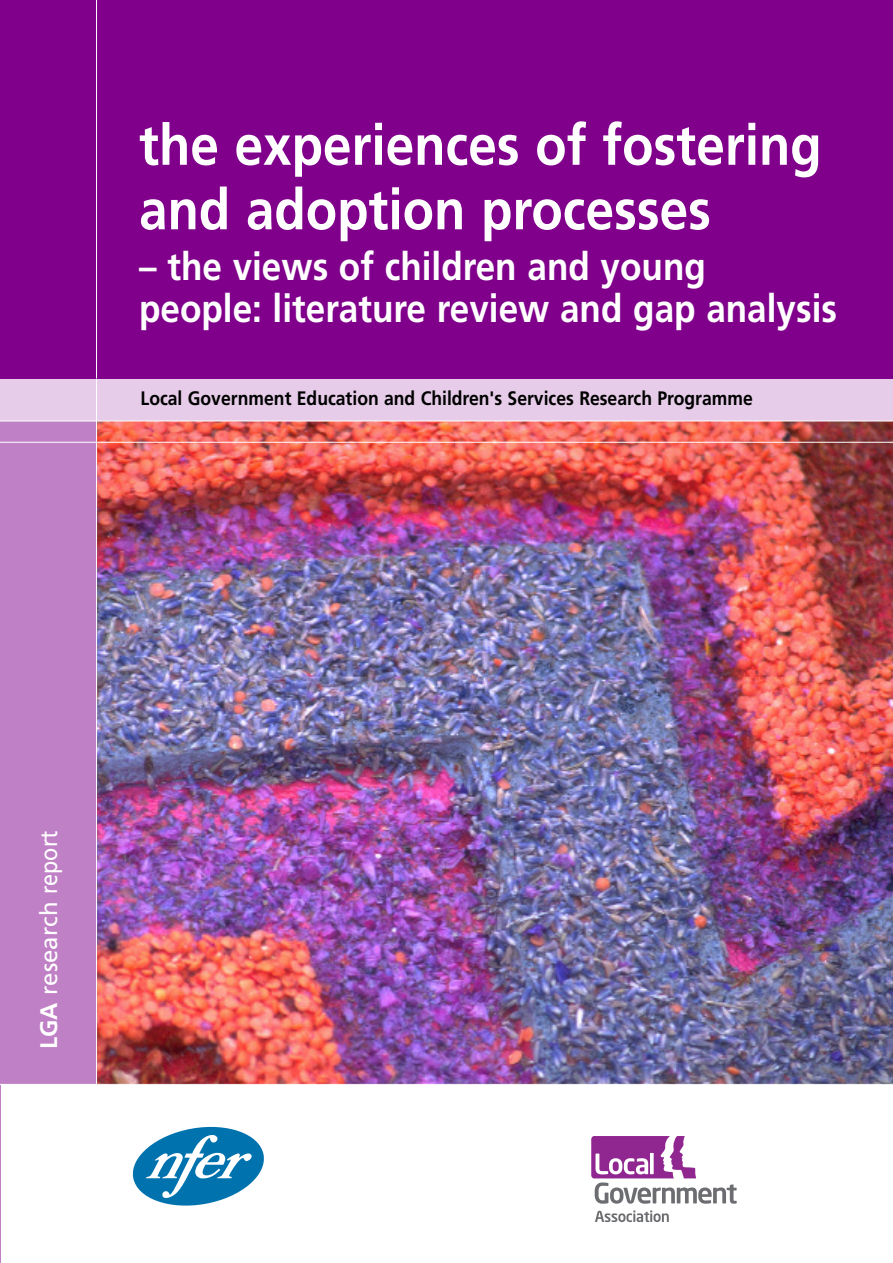
<style>
.page{position:relative;width:893px;height:1263px;background:#fff}
.page>*{position:absolute;margin:0;border:0;box-sizing:border-box;transform-origin:0 0}
.t1{font:700 57px/64.5px "Frutiger";color:#fff;scale:.9 1}
.t2{font:700 39px/42px "Frutiger";color:#fff;scale:.9 1}
.t3{font:24px "Frutiger";color:#fff}
.t4{font:700 19.5px "Frutiger";color:#000;scale:.9 1}
.s1{font-weight:700}
</style>
<div class="page">
<div style="left:0;top:378px;width:893px;height:43px;background:#e6cce8"></div>
<div style="left:0;top:0;width:893px;height:378px;background:#80008c"></div>
<div style="left:0;top:421px;width:893px;height:842px;background:#c080c6"></div>
<div style="left:2px;top:1084px;width:891px;height:179px;background:#fff"></div>
<svg style="left:0;top:378px;width:13px;height:1px"></svg>
<hr style="left:96px;top:0;width:1px;height:378px;background:#fff">
<hr style="left:13px;top:378px;width:880px;height:1px;background:#80008c">
<img style="left:97px;top:422px;width:796px;height:662px">
<hr style="left:0;top:442px;width:893px;height:1px;background:#fff">
<hr style="left:96px;top:378px;width:1px;height:885px;background:#fff">
<hr style="left:0;top:1084px;width:893px;height:1px;background:#fff">
<hr style="left:0;top:421px;width:893px;height:1px;background:#fff">
<svg style="left:132px;top:1126px;width:132px;height:80px"></svg>
<svg style="left:595px;top:1210px;width:74px;height:12px"></svg>
<svg style="left:591px;top:1136px;width:146px;height:68px"></svg>
<h1 class="t1" style="left:139px;top:117px;width:760px">the experiences of fostering and adoption processes</h1>
<p class="t2" style="left:139px;top:248px;width:777px">– the views of children and young people: literature review and gap analysis</p>
<p class="t4" style="left:141px;top:391px;width:682px">Local Government Education and Children's Services Research Programme</p>
<p class="t3" style="left:39px;top:1049px;width:220px;rotate:-90deg"><span class="s1">LGA</span> research report</p>
</div>
